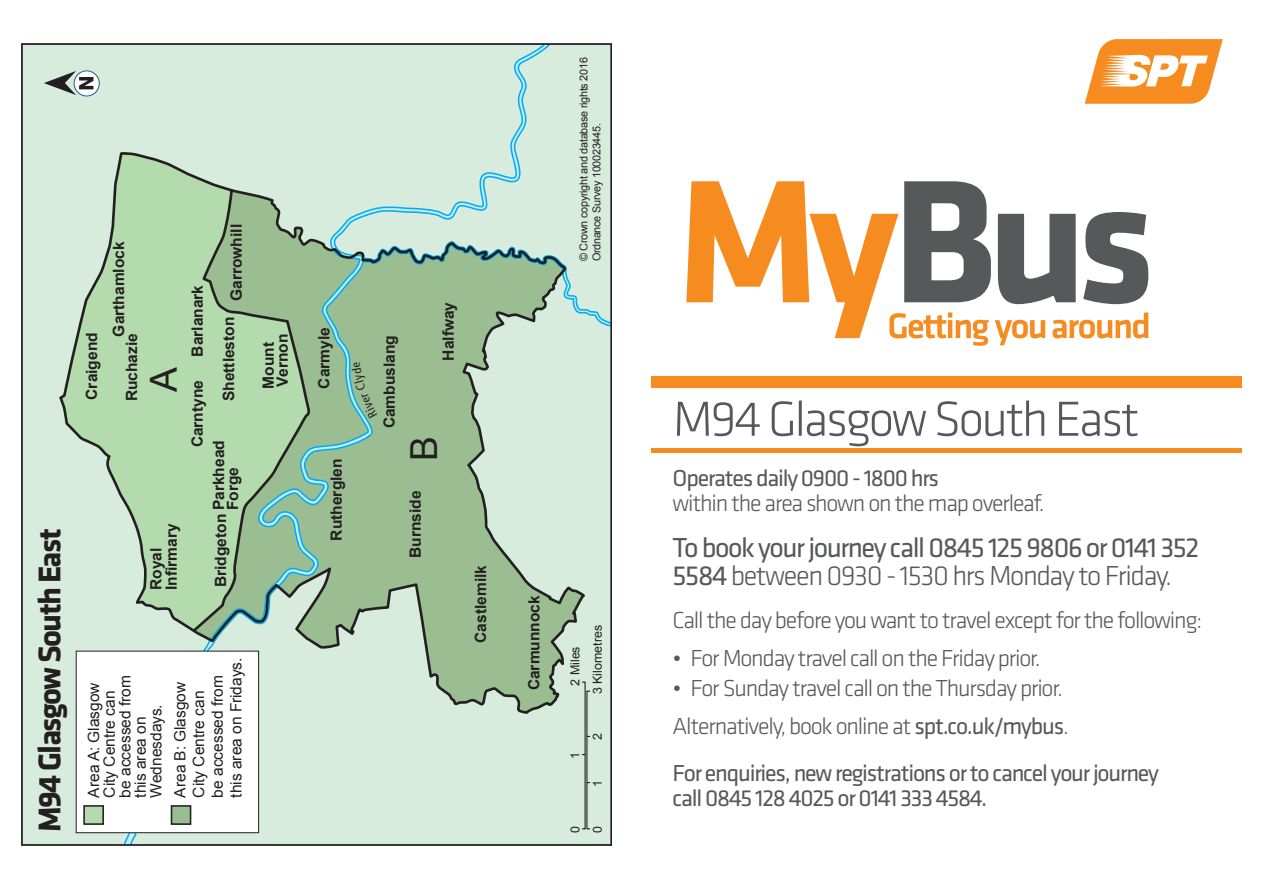
<style>
.page{position:relative;width:1263px;height:893px;background:#fff}
.page>*{position:absolute;margin:0;border:0;box-sizing:border-box;transform-origin:0 0}
.booking_number{font:300 51px "Klavika";letter-spacing:-.05em;color:#57585a}
.t1{font:37.2px "Arial";color:#231f20}
.t2{font:700 32.55px "Klavika";letter-spacing:-.05em;color:#231f20}
.back_cover_info{font:28.5px/28.5px "Klavika";letter-spacing:-.05em;color:#57585a}
.back_cover_info-2{font:300 24px "Klavika";letter-spacing:-.05em;color:#57585a}
.back_cover_info-3{font:24px/25.5px "Klavika";letter-spacing:-.05em;color:#57585a}
.t3{font:700 15.6px/14px "Arial";color:#231f20}
.t4{font:15.6px/15.6px "Arial";color:#231f20}
.t5{font:12.45px "Arial";color:#231f20}
.t6{font:10.8px/13px "Arial";letter-spacing:-.025em;color:#231f20}
.s1{font-weight:300}
.s2{font-weight:400}
</style>
<div class="page">
<svg style="left:1085px;top:39px;width:138px;height:65px"></svg>
<svg style="left:686px;top:181px;width:462px;height:165px"></svg>
<div style="left:651px;top:377px;width:591px;height:11px;background:#f68b1f"></div>
<hr style="left:651px;top:449px;width:591px;height:4px;background:#f68b1f">
<div style="left:21px;top:44px;width:590px;height:800px;background:#d8ecdd"></div>
<svg style="left:59px;top:152px;width:529px;height:563px"></svg>
<div style="left:76px;top:651px;width:183px;height:182px;background:#fff"></div>
<div style="left:76px;top:651px;width:183px;height:182px;border:1px solid #231f20"></div>
<div style="left:171px;top:806px;width:20px;height:18px;background:#9bbd92"></div>
<div style="left:171px;top:805px;width:20px;height:20px;border:2px solid #231f20"></div>
<div style="left:84px;top:806px;width:19px;height:18px;background:#b4dbae"></div>
<div style="left:83px;top:805px;width:21px;height:20px;border:2px solid #231f20"></div>
<svg style="left:74px;top:70px;width:25px;height:26px"></svg>
<div style="left:74px;top:70px;width:26px;height:26px;border:1px solid #2b598a;border-radius:50%"></div>
<svg style="left:44px;top:71px;width:49px;height:24px"></svg>
<svg style="left:352px;top:362px;width:25px;height:57px"></svg>
<p class="t2" style="left:26px;top:832px;width:305px;rotate:-90deg">M94 Glasgow South East</p>
<p class="t3" style="left:112px;top:337px;width:96px;rotate:-90deg">Garthamlock</p>
<p class="t3" style="left:85px;top:400px;width:69px;rotate:-90deg">Craigend</p>
<p class="t3" style="left:125px;top:401px;width:70px;rotate:-90deg">Ruchazie</p>
<p class="t1" style="left:139px;top:392px;width:26px;rotate:-90deg">A</p>
<p class="t3" style="left:149px;top:590px;width:68px;line-height:15.3px;rotate:-90deg">Royal<br>Infirmary</p>
<p class="t3" style="left:230px;top:301px;width:78px;rotate:-90deg">Garrowhill</p>
<p class="t3" style="left:191px;top:357px;width:73px;rotate:-90deg">Barlanark</p>
<p class="t3" style="left:222px;top:401px;width:86px;rotate:-90deg">Shettleston</p>
<p class="t3" style="left:191px;top:447px;width:69px;rotate:-90deg">Carntyne</p>
<p class="t3" style="left:212px;top:510px;width:71px;rotate:-90deg">Parkhead<br>Forge</p>
<p class="t3" style="left:214px;top:587px;width:75px;rotate:-90deg">Bridgeton</p>
<p class="t3" style="left:262px;top:389px;width:57px;rotate:-90deg">Mount<br>Vernon</p>
<p class="t3" style="left:318px;top:389px;width:63px;rotate:-90deg">Carmyle</p>
<p class="t3" style="left:330px;top:540px;width:83px;rotate:-90deg">Rutherglen</p>
<p class="t4" style="left:86px;top:798px;width:124px;rotate:-90deg">Area A: Glasgow<br>City Centre can be accessed from this area on<br>Wednesdays.</p>
<p class="t4" style="left:171px;top:798px;width:141px;line-height:18.6px;rotate:-90deg">Area B: Glasgow<br>City Centre can<br>be accessed from this area on Fridays.</p>
<p class="t3" style="left:383px;top:428px;width:95px;rotate:-90deg">Cambuslang</p>
<p class="t3" style="left:442px;top:361px;width:60px;rotate:-90deg">Halfway</p>
<p class="t1" style="left:400px;top:461px;width:26px;rotate:-90deg">B</p>
<p class="t3" style="left:409px;top:558px;width:69px;rotate:-90deg">Burnside</p>
<p class="t3" style="left:474px;top:643px;width:79px;rotate:-90deg">Castlemilk</p>
<p class="t6" style="left:577px;top:261px;width:206px;rotate:-90deg">© Crown copyright and database rights 2016<br>Ordnance Survey 100023445.</p>
<p class="t3" style="left:527px;top:690px;width:96px;rotate:-90deg">Carmunnock</p>
<p class="t5" style="left:567px;top:686px;width:41px;rotate:-90deg">2 Miles</p>
<p class="t5" style="left:589px;top:694px;width:71px;rotate:-90deg">3 Kilometres</p>
<p class="t5" style="left:567px;top:759px;width:8px;rotate:-90deg">1</p>
<p class="t5" style="left:589px;top:740px;width:8px;rotate:-90deg">2</p>
<p class="t5" style="left:589px;top:787px;width:8px;rotate:-90deg">1</p>
<p class="t5" style="left:567px;top:833px;width:8px;rotate:-90deg">0</p>
<p class="t5" style="left:589px;top:833px;width:8px;rotate:-90deg">0</p>
<p class="booking_number" style="left:673px;top:388px;width:468px">M94 Glasgow South East</p>
<p class="back_cover_info-3" style="left:673px;top:464px;width:268px">Operates daily 0900 - 1800 hrs</p>
<p class="back_cover_info-2" style="left:673px;top:489px;width:374px">within the area shown on the map overleaf.</p>
<p class="back_cover_info" style="left:673px;top:532px;width:528px">To book your journey call 0845 125 9806 or 0141 352<br>5584 <span class="s1">between 0930 - 1530 hrs Monday to Friday.</span></p>
<p class="back_cover_info-2" style="left:673px;top:605px;width:531px">Call the day before you want to travel except for the following:</p>
<p class="back_cover_info-2" style="left:673px;top:644px;width:370px">• For Monday travel call on the Friday prior.</p>
<p class="back_cover_info-2" style="left:673px;top:673px;width:392px">• For Sunday travel call on the Thursday prior.</p>
<p class="back_cover_info-2" style="left:673px;top:712px;width:398px">Alternatively, book online at <span class="s2">spt.co.uk/mybus</span>.</p>
<p class="back_cover_info-3" style="left:673px;top:759px;width:488px">For enquiries, new registrations or to cancel your journey call 0845 128 4025 or 0141 333 4584.</p>
</div>
